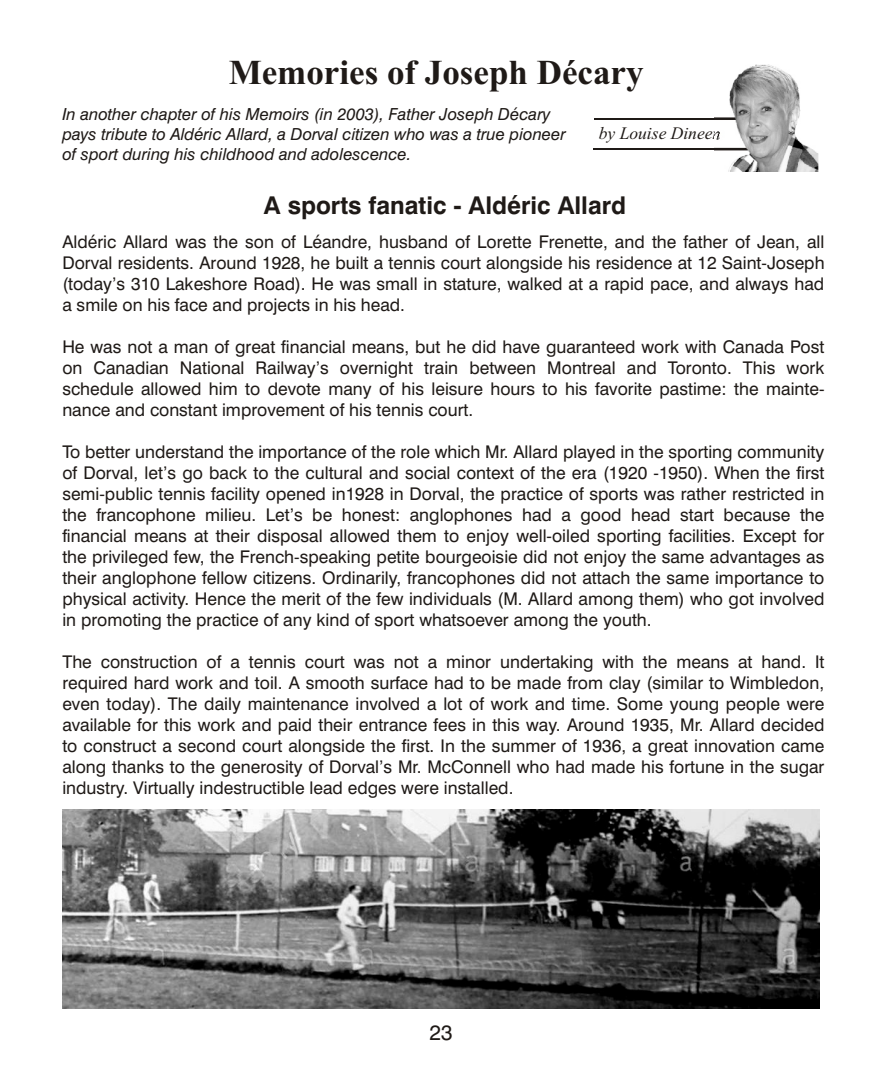
<style>
.page{position:relative;width:882px;height:1071px;background:#fff}
.page>*{position:absolute;margin:0;border:0;box-sizing:border-box;transform-origin:0 0}
.t1{font:700 35px "Times New Roman";color:#1f1a17}
.t2{font:700 24.5px "Swis 721 BT";color:#1f1a17}
.t3{font:21px "Swis 721 BT";color:#1f1a17}
.t4{font:17.5px/21px "Swis 721 BT";color:#1f1a17;text-align:justify}
.t5{font:italic 17.5px "Times New Roman";color:#1f1a17}
.t6{font:italic 16.62px/19.9px "Swis 721 BT";color:#1f1a17}
</style>
<div class="page">
<hr style="left:594px;top:118px;width:164px;height:2px;background:#1f1a17">
<hr style="left:593px;top:148px;width:165px;height:1px;background:#1f1a17">
<img style="left:715px;top:64px;width:103px;height:107px">
<img style="left:62px;top:810px;width:758px;height:198px">
<h1 class="t1" style="left:229px;top:60px;width:417px">Memories of Joseph Décary</h1>
<p class="t5" style="left:599px;top:127px;width:124px">by Louise Dineen</p>
<p class="t6" style="left:62px;top:106px;width:505px">In another chapter of his Memoirs (in 2003), Father Joseph Décary pays tribute to Aldéric Allard, a Dorval citizen who was a true pioneer of sport during his childhood and adolescence.</p>
<h2 class="t2" style="left:264px;top:195px;width:364px">A sports fanatic - Aldéric Allard</h2>
<p class="t4" style="left:62px;top:233px;width:764px">Aldéric Allard was the son of Léandre, husband of Lorette Frenette, and the father of Jean, all Dorval residents. Around 1928, he built a tennis court alongside his residence at 12 Saint-Joseph (today’s 310 Lakeshore Road). He was small in stature, walked at a rapid pace, and always had a smile on his face and projects in his head.</p>
<p class="t4" style="left:62px;top:338px;width:764px">He was not a man of great financial means, but he did have guaranteed work with Canada Post on Canadian National Railway’s overnight train between Montreal and Toronto. This work schedule allowed him to devote many of his leisure hours to his favorite pastime: the mainte&shy;nance and constant improvement of his tennis court.</p>
<p class="t4" style="left:62px;top:443px;width:764px">To better understand the importance of the role which Mr. Allard played in the sporting community of Dorval, let’s go back to the cultural and social context of the era (1920 -1950). When the first semi-public tennis facility opened in1928 in Dorval, the practice of sports was rather restricted in the francophone milieu. Let’s be honest: anglophones had a good head start because the financial means at their disposal allowed them to enjoy well-oiled sporting facilities. Except for the privileged few, the French-speaking petite bourgeoisie did not enjoy the same advantages as their anglophone fellow citizens. Ordinarily, francophones did not attach the same importance to physical activity. Hence the merit of the few individuals (M. Allard among them) who got involved in promoting the practice of any kind of sport whatsoever among the youth.</p>
<p class="t4" style="left:62px;top:653px;width:764px">The construction of a tennis court was not a minor undertaking with the means at hand. It required hard work and toil. A smooth surface had to be made from clay (similar to Wimbledon, even today). The daily maintenance involved a lot of work and time. Some young people were available for this work and paid their entrance fees in this way. Around 1935, Mr. Allard decided to construct a second court alongside the first. In the summer of 1936, a great innovation came along thanks to the generosity of Dorval’s Mr. McConnell who had made his fortune in the sugar industry. Virtually indestructible lead edges were installed.</p>
<p class="t3" style="left:429px;top:1024px;width:25px">23</p>
</div>
